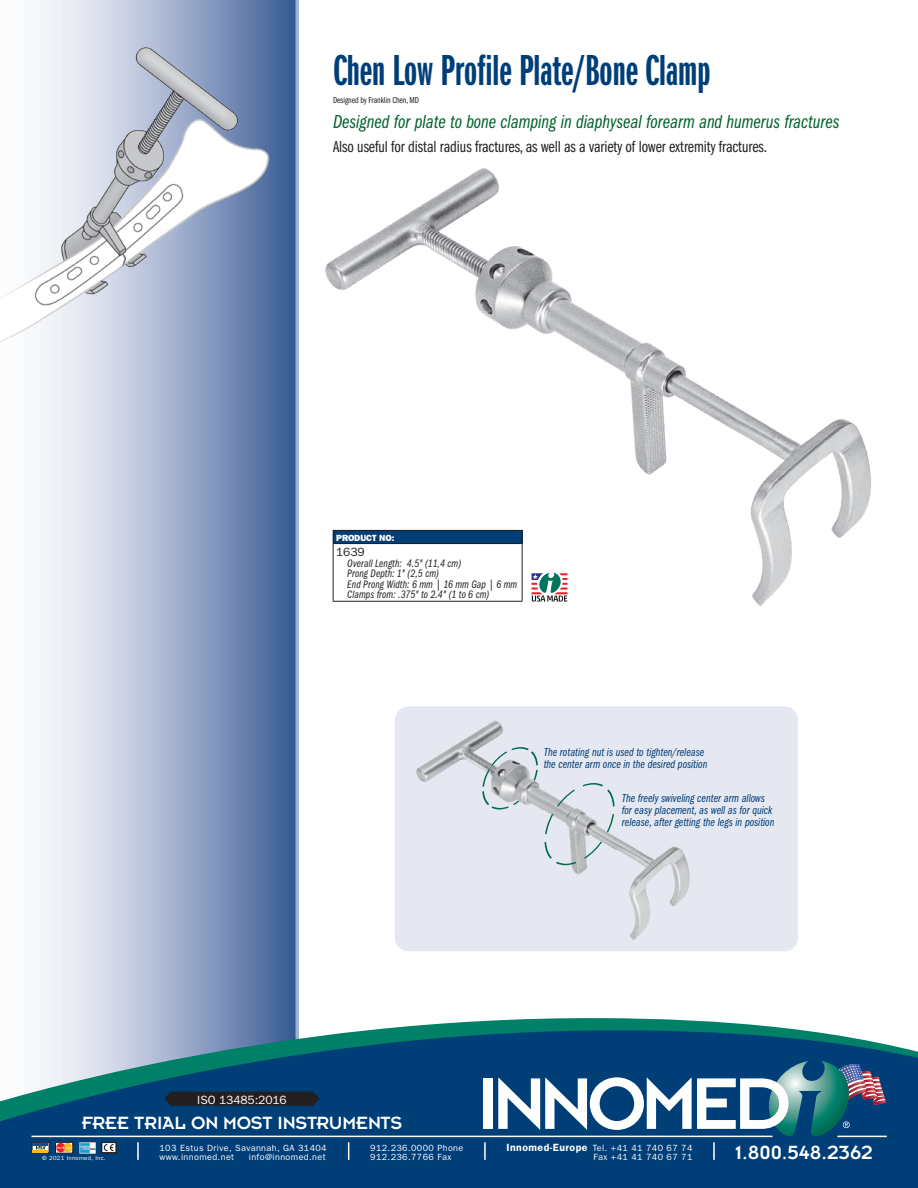
<style>
.page{position:relative;width:918px;height:1188px;background:#fff}
.page>*{position:absolute;margin:0;border:0;box-sizing:border-box;transform-origin:0 0}
.t1{font:45px "ITC Franklin Gothic Std Dm X Cp";color:#003e78}
.t2{font:21px "Insignia";color:#fff}
.t3{font:19.5px "ITC Franklin Gothic Std Bk Cp It";color:#00622c}
.t4{font:19.5px "Insignia";letter-spacing:-.01em;color:#fff}
.t5{font:16.5px "ITC Franklin Gothic Std Bk Cp";letter-spacing:-.005em;color:#231f20}
.t6{font:12px/12px "ITC Franklin Gothic Std Bk Cp It";color:#003e78}
.t7{font:12px "Franklin Gothic";letter-spacing:-.005em;color:#fff}
.t8{font:12px "Franklin Gothic";color:#231f20}
.t9{font:11.25px/10.5px "ITC Franklin Gothic Std Bk Cp It";letter-spacing:.01em;color:#231f20}
.t10{font:9px/9px "Franklin Gothic";letter-spacing:.045em;color:#fff}
.t11{font:9px "ITC Franklin Gothic Std Bk Cp";letter-spacing:-.005em;color:#231f20}
.t12{font:800 9px "Franklin Gothic";letter-spacing:-.005em;color:#fff}
.t13{font:6px "Franklin Gothic";letter-spacing:.045em;color:#fff}
.s1{font-weight:600;font-size:10.5px}
</style>
<div class="page">
<svg style="left:40px;top:0;width:256px;height:1018px;background:#9dadcb"></svg>
<hr style="left:296px;top:0;width:2px;height:1044px;background:#cfd6e6">
<div style="left:395px;top:706px;width:403px;height:245px;background:#e5e7f1;border-radius:14px"></div>
<img style="left:325px;top:168px;width:546px;height:438px">
<svg style="left:532px;top:573px;width:36px;height:29px"></svg>
<div style="left:333px;top:530px;width:190px;height:72px;background:#fff"></div>
<div style="left:333px;top:530px;width:189px;height:14px;background:#003e78"></div>
<hr style="left:333px;top:601px;width:190px;height:1px;background:#231f20">
<hr style="left:333px;top:544px;width:1px;height:57px;background:#231f20">
<hr style="left:522px;top:544px;width:1px;height:57px;background:#231f20">
<hr style="left:333px;top:530px;width:190px;height:1px;background:#231f20">
<svg style="left:333px;top:531px;width:1px;height:12px"></svg>
<svg style="left:522px;top:531px;width:1px;height:12px"></svg>
<hr style="left:333px;top:543px;width:190px;height:1px;background:#231f20">
<img style="left:0;top:47px;width:270px;height:295px">
<img style="left:416px;top:720px;width:274px;height:221px">
<svg style="left:473px;top:746px;width:154px;height:120px"></svg>
<img style="left:492px;top:768px;width:52px;height:43px">
<svg style="left:0;top:1018px;width:918px;height:170px;background:#26628a"></svg>
<svg style="left:32px;top:1142px;width:17px;height:11px"></svg>
<hr style="left:33px;top:1143px;width:15px;height:3px;background:#0d4da1">
<svg style="left:55px;top:1142px;width:18px;height:11px"></svg>
<img style="left:79px;top:1142px;width:17px;height:11px">
<div style="left:101px;top:1142px;width:15px;height:11px;border:1px solid #231f20"></div>
<svg style="left:104px;top:1144px;width:10px;height:7px"></svg>
<div style="left:102px;top:1142px;width:14px;height:11px;border:1px solid #231f20"></div>
<div style="left:483px;top:1078px;width:10px;height:51px;background:#fff"></div>
<svg style="left:498px;top:1061px;width:388px;height:99px"></svg>
<svg style="left:164px;top:1092px;width:156px;height:14px;background:#202025"></svg>
<h1 class="t1" style="left:333px;top:46px;width:379px">Chen Low Profile Plate/Bone Clamp</h1>
<p class="t11" style="left:333px;top:95px;width:88px">Designed by Franklin Chen, MD</p>
<h3 class="t3" style="left:333px;top:111px;width:508px">Designed for plate to bone clamping in diaphyseal forearm and humerus fractures</h3>
<h3 class="t5" style="left:333px;top:137px;width:436px">Also useful for distal radius fractures, as well as a variety of lower extremity fractures.</h3>
<p class="t12" style="left:336px;top:532px;width:60px">PRODUCT NO:</p>
<p class="t8" style="left:336px;top:545px;width:30px">1639</p>
<p class="t9" style="left:347px;top:558px;width:172px">Overall Length: 4.5" (11,4 cm)<br>Prong Depth: 1" (2,5 cm)<br>End Prong Width: 6 mm | 16 mm Gap | 6 mm<br>Clamps from: .375" to 2.4" (1 to 6 cm)</p>
<p class="t6" style="left:544px;top:746px;width:165px">The rotating nut is used to tighten/release the center arm once in the desired position</p>
<p class="t6" style="left:622px;top:792px;width:154px">The freely swiveling center arm allows for easy placement, as well as for quick release, after getting the legs in position</p>
<p class="t7" style="left:197px;top:1093px;width:91px">ISO 13485:2016</p>
<h3 class="t4" style="left:82px;top:1113px;width:322px">FREE TRIAL ON MOST INSTRUMENTS</h3>
<p class="t10" style="left:249px;top:1152px;width:78px">info@innomed.net</p>
<p class="t10" style="left:370px;top:1143px;width:95px">912.236.0000 Phone<br>912.236.7766 Fax</p>
<p class="t10" style="left:506px;top:1143px;width:188px"><span class="s1">Innomed-Europe</span> Tel. +41 41 740 67 74</p>
<p class="t10" style="left:160px;top:1143px;width:169px">103 Estus Drive, Savannah, GA 31404 www.innomed.net</p>
<p class="t13" style="left:42px;top:1154px;width:65px">© 2021 Innomed, Inc.</p>
<p class="t10" style="left:594px;top:1152px;width:100px">Fax +41 41 740 67 71</p>
<h2 class="t2" style="left:736px;top:1142px;width:139px">1.800.548.2362</h2>
</div>
